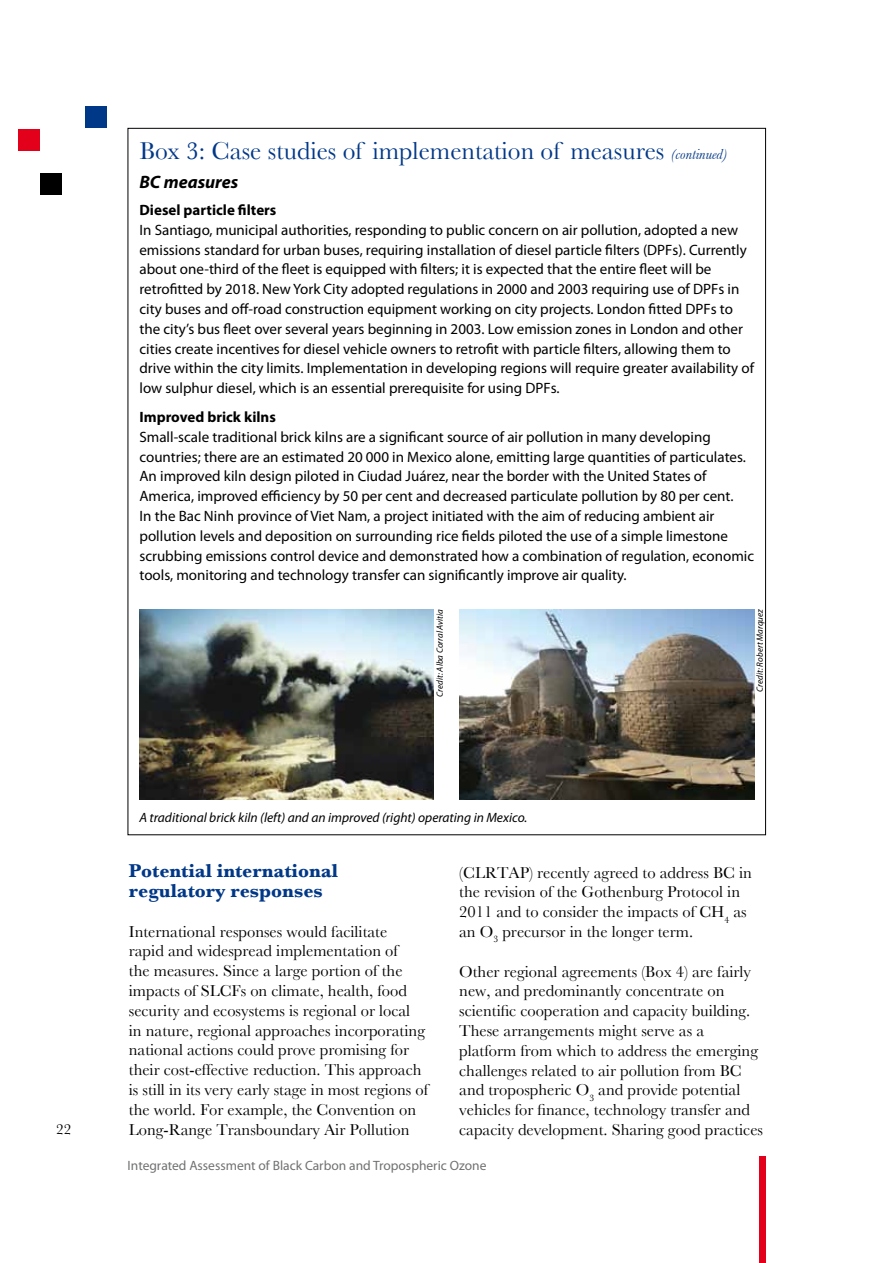
<style>
.page{position:relative;width:893px;height:1263px;background:#fff}
.page>*{position:absolute;margin:0;border:0;box-sizing:border-box;transform-origin:0 0}
.t1{font:25.5px "Baskerville";color:#003888}
.t2{font:700 19.5px/19.8px "Baskerville";color:#003888}
.t3{font:italic 700 18px "Myriad Pro";color:#000}
.t4{font:16.5px/19.8px "Baskerville";color:#000}
.t5{font:15px/19.8px "Myriad Pro";color:#000}
.t6{font:700 15px "Myriad Pro";color:#000}
.t7{font:15px "Baskerville";color:#000}
.t8{font:italic 13.5px "Myriad Pro";color:#000}
.t9{font:13.5px "Myriad Pro";color:#707172}
.t10{font:italic 9px "Myriad Pro";color:#000}
.s1{font-style:italic;font-size:15px}
</style>
<div class="page">
<div style="left:86px;top:106px;width:21px;height:22px;background:#003888"></div>
<div style="left:18px;top:129px;width:22px;height:22px;background:#e2001a"></div>
<div style="left:41px;top:174px;width:21px;height:21px;background:#000"></div>
<div style="left:759px;top:1157px;width:6px;height:106px;background:#e2001a"></div>
<img style="left:459px;top:609px;width:296px;height:191px">
<img style="left:139px;top:609px;width:294px;height:191px">
<p class="t7" style="left:56px;top:1120px;width:16px">22</p>
<h1 class="t1" style="left:139px;top:136px;width:589px">Box 3: Case studies of implementation of measures <span class="s1">(continued)</span></h1>
<p class="t3" style="left:139px;top:170px;width:100px">BC measures</p>
<p class="t6" style="left:139px;top:200px;width:138px">Diesel particle filters</p>
<p class="t5" style="left:139px;top:220px;width:616px">In Santiago, municipal authorities, responding to public concern on air pollution, adopted a new emissions standard for urban buses, requiring installation of diesel particle filters (DPFs). Currently about one-third of the fleet is equipped with filters; it is expected that the entire fleet will be retrofitted by 2018. New York City adopted regulations in 2000 and 2003 requiring use of DPFs in city buses and off-road construction equipment working on city projects. London fitted DPFs to the city’s bus fleet over several years beginning in 2003. Low emission zones in London and other cities create incentives for diesel vehicle owners to retrofit with particle filters, allowing them to drive within the city limits. Implementation in developing regions will require greater availability of low sulphur diesel, which is an essential prerequisite for using DPFs.</p>
<p class="t6" style="left:139px;top:407px;width:138px">Improved brick kilns</p>
<p class="t5" style="left:139px;top:427px;width:616px">Small-scale traditional brick kilns are a significant source of air pollution in many developing countries; there are an estimated 20 000 in Mexico alone, emitting large quantities of particulates.<br>An improved kiln design piloted in Ciudad Juárez, near the border with the United States of America, improved efficiency by 50 per cent and decreased particulate pollution by 80 per cent.<br>In the Bac Ninh province of Viet Nam, a project initiated with the aim of reducing ambient air pollution levels and deposition on surrounding rice fields piloted the use of a simple limestone scrubbing emissions control device and demonstrated how a combination of regulation, economic tools, monitoring and technology transfer can significantly improve air quality.</p>
<p class="t10" style="left:434px;top:696px;width:89px;rotate:-90deg">Credit: Alba Corral Avitia</p>
<p class="t10" style="left:754px;top:692px;width:84px;rotate:-90deg">Credit: Robert Marquez</p>
<p class="t8" style="left:139px;top:809px;width:389px">A traditional brick kiln (left) and an improved (right) operating in Mexico.</p>
<h2 class="t2" style="left:129px;top:861px;width:211px">Potential international regulatory responses</h2>
<p class="t4" style="left:129px;top:921px;width:301px">International responses would facilitate<br>rapid and widespread implementation of<br>the measures. Since a large portion of the impacts of SLCFs on climate, health, food security and ecosystems is regional or local<br>in nature, regional approaches incorporating national actions could prove promising for their cost-effective reduction. This approach is still in its very early stage in most regions of the world. For example, the Convention on Long-Range Transboundary Air Pollution</p>
<p class="t4" style="left:459px;top:862px;width:294px">(CLRTAP) recently agreed to address BC in the revision of the Gothenburg Protocol in 2011 and to consider the impacts of CH<sub>4</sub> as an O<sub>3</sub> precursor in the longer term.</p>
<p class="t4" style="left:459px;top:961px;width:305px">Other regional agreements (Box 4) are fairly new, and predominantly concentrate on scientific cooperation and capacity building.<br>These arrangements might serve as a platform from which to address the emerging challenges related to air pollution from BC and tropospheric O<sub>3</sub> and provide potential vehicles for finance, technology transfer and capacity development. Sharing good practices</p>
<p class="t9" style="left:128px;top:1158px;width:360px">Integrated Assessment of Black Carbon and Tropospheric Ozone</p>
</div>
